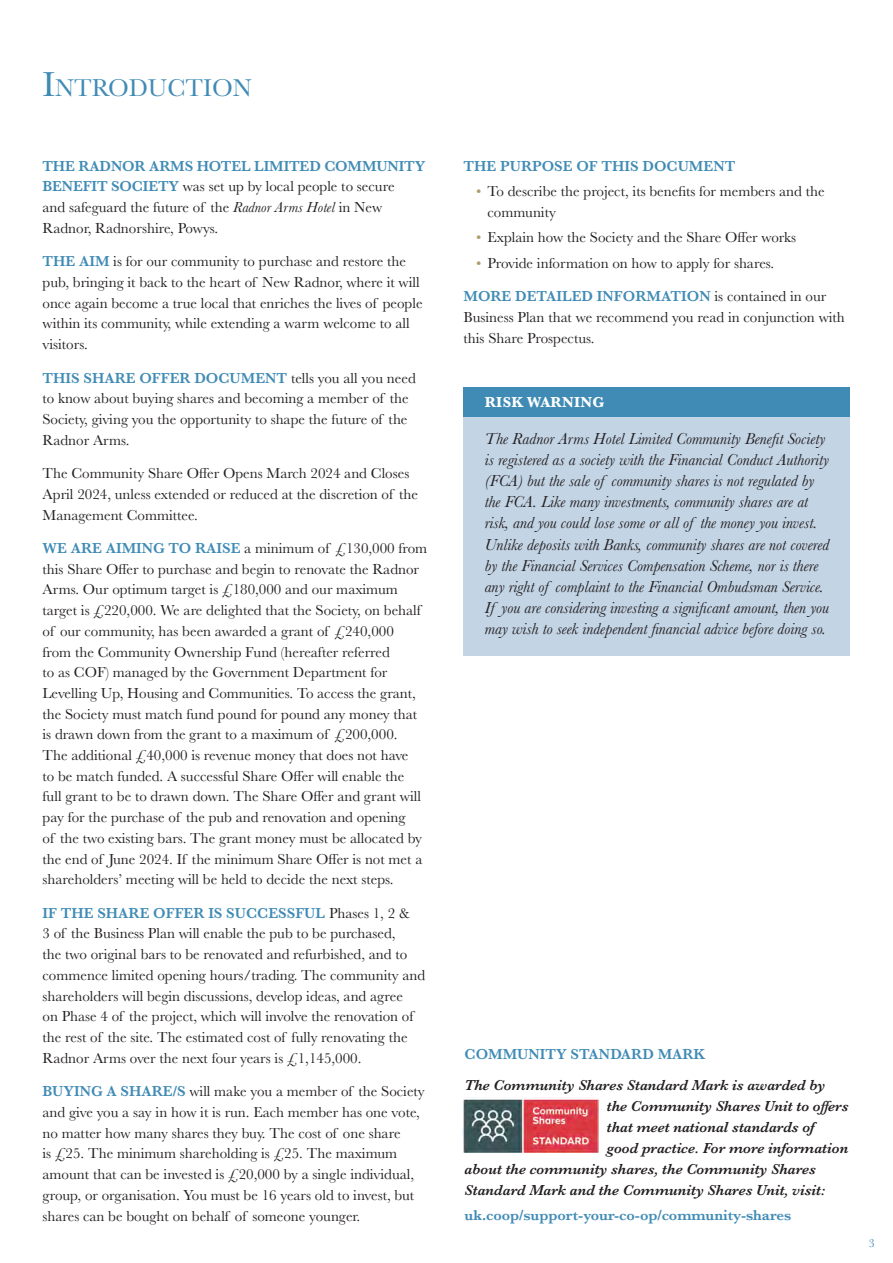
<style>
.page{position:relative;width:893px;height:1263px;background:#fff}
.page>*{position:absolute;margin:0;border:0;box-sizing:border-box;transform-origin:0 0}
.t1{font:25.2px "Baskerville";color:#408bb5}
.t2{font:italic 16.5px/21px "Baskerville";color:#231f20}
.t3{font:15px/20.7px "Baskerville";color:#231f20}
.t4{font:italic 600 15px "Baskerville";letter-spacing:-.005em;color:#231f20}
.t5{font:600 15px "Baskerville";color:#408bb5}
.t6{font:700 15px "Baskerville";letter-spacing:.02em;color:#fff}
.t7{font:12px "Baskerville";color:#408bb5}
.s1{font-size:36px}
.s2{font-weight:600;color:#408bb5}
.s3{font-style:italic}
.s4{color:#ae9e6c}
</style>
<div class="page">
<div style="left:463px;top:399px;width:387px;height:256px;background:#c3d4e5"></div>
<div style="left:463px;top:387px;width:387px;height:30px;background:#408bb5"></div>
<img style="left:462px;top:1097px;width:136px;height:55px">
<p class="t1" style="left:43px;top:72px;width:211px"><span class="s1">I</span>NTRODUCTION</p>
<p class="t3" style="left:43px;top:156px;width:384px"><span class="s2">THE RADNOR ARMS HOTEL LIMITED COMMUNITY BENEFIT SOCIETY</span> was set up by local people to secure<br>and safeguard the future of the <span class="s3">Radnor Arms Hotel</span> in New Radnor, Radnorshire, Powys.</p>
<p class="t3" style="left:43px;top:251px;width:382px"><span class="s2">THE AIM</span> is for our community to purchase and restore the pub, bringing it back to the heart of New Radnor, where it will once again become a true local that enriches the lives of people within its community, while extending a warm welcome to all visitors.</p>
<p class="t3" style="left:43px;top:368px;width:375px"><span class="s2">THIS SHARE OFFER DOCUMENT</span> tells you all you need to know about buying shares and becoming a member of the Society, giving you the opportunity to shape the future of the Radnor Arms.</p>
<p class="t3" style="left:43px;top:463px;width:377px">The Community Share Offer Opens March 2024 and Closes<br>April 2024, unless extended or reduced at the discretion of the<br>Management Committee.</p>
<p class="t3" style="left:43px;top:538px;width:386px"><span class="s2">WE ARE AIMING TO RAISE</span> a minimum of £130,000 from this Share Offer to purchase and begin to renovate the Radnor Arms. Our optimum target is £180,000 and our maximum target is £220,000. We are delighted that the Society, on behalf of our community, has been awarded a grant of £240,000<br>from the Community Ownership Fund (hereafter referred<br>to as COF) managed by the Government Department for Levelling Up, Housing and Communities. To access the grant, the Society must match fund pound for pound any money that is drawn down from the grant to a maximum of £200,000.<br>The additional £40,000 is revenue money that does not have<br>to be match funded. A successful Share Offer will enable the<br>full grant to be to drawn down. The Share Offer and grant will pay for the purchase of the pub and renovation and opening<br>of the two existing bars. The grant money must be allocated by the end of June 2024. If the minimum Share Offer is not met a shareholders’ meeting will be held to decide the next steps.</p>
<p class="t3" style="left:43px;top:903px;width:384px"><span class="s2">IF THE SHARE OFFER IS SUCCESSFUL</span> Phases 1, 2 &amp;<br>3 of the Business Plan will enable the pub to be purchased,<br>the two original bars to be renovated and refurbished, and to commence limited opening hours/trading. The community and shareholders will begin discussions, develop ideas, and agree<br>on Phase 4 of the project, which will involve the renovation of the rest of the site. The estimated cost of fully renovating the Radnor Arms over the next four years is £1,145,000.</p>
<p class="t3" style="left:43px;top:1081px;width:384px"><span class="s2">BUYING A SHARE/S</span> will make you a member of the Society and give you a say in how it is run. Each member has one vote, no matter how many shares they buy. The cost of one share<br>is £25. The minimum shareholding is £25. The maximum amount that can be invested is £20,000 by a single individual, group, or organisation. You must be 16 years old to invest, but shares can be bought on behalf of someone younger.</p>
<p class="t5" style="left:463px;top:156px;width:273px">THE PURPOSE OF THIS DOCUMENT</p>
<p class="t3" style="left:487px;top:181px;width:339px;text-indent:-11px"><span class="s4">•</span> To describe the project, its benefits for members and the community</p>
<p class="t3" style="left:476px;top:227px;width:321px"><span class="s4">•</span> Explain how the Society and the Share Offer works</p>
<p class="t3" style="left:476px;top:253px;width:300px"><span class="s4">•</span> Provide information on how to apply for shares.</p>
<p class="t3" style="left:463px;top:286px;width:383px"><span class="s2">MORE DETAILED INFORMATION</span> is contained in our<br>Business Plan that we recommend you read in conjunction with this Share Prospectus.</p>
<p class="t6" style="left:485px;top:392px;width:121px">RISK WARNING</p>
<p class="t2" style="left:485px;top:429px;width:346px">The Radnor Arms Hotel Limited Community Benefit Society is registered as a society with the Financial Conduct Authority (FCA) but the sale of community shares is not regulated by the FCA. Like many investments, community shares are at risk, and you could lose some or all of the money you invest.<br>Unlike deposits with Banks, community shares are not covered by the Financial Services Compensation Scheme, nor is there any right of complaint to the Financial Ombudsman Service.<br>If you are considering investing a significant amount, then you may wish to seek independent financial advice before doing so.</p>
<p class="t5" style="left:465px;top:1044px;width:242px">COMMUNITY STANDARD MARK</p>
<p class="t4" style="left:465px;top:1075px;width:362px">The Community Shares Standard Mark is awarded by</p>
<p class="t4" style="left:607px;top:1096px;width:243px">the Community Shares Unit to offers</p>
<p class="t4" style="left:607px;top:1117px;width:210px">that meet national standards of</p>
<p class="t4" style="left:607px;top:1138px;width:243px">good practice. For more information</p>
<p class="t4" style="left:465px;top:1159px;width:353px">about the community shares, the Community Shares</p>
<p class="t4" style="left:465px;top:1180px;width:362px">Standard Mark and the Community Shares Unit, visit:</p>
<p class="t5" style="left:465px;top:1204px;width:328px">uk.coop/support-your-co-op/community-shares</p>
<p class="t7" style="left:869px;top:1235px;width:7px">3</p>
</div>
